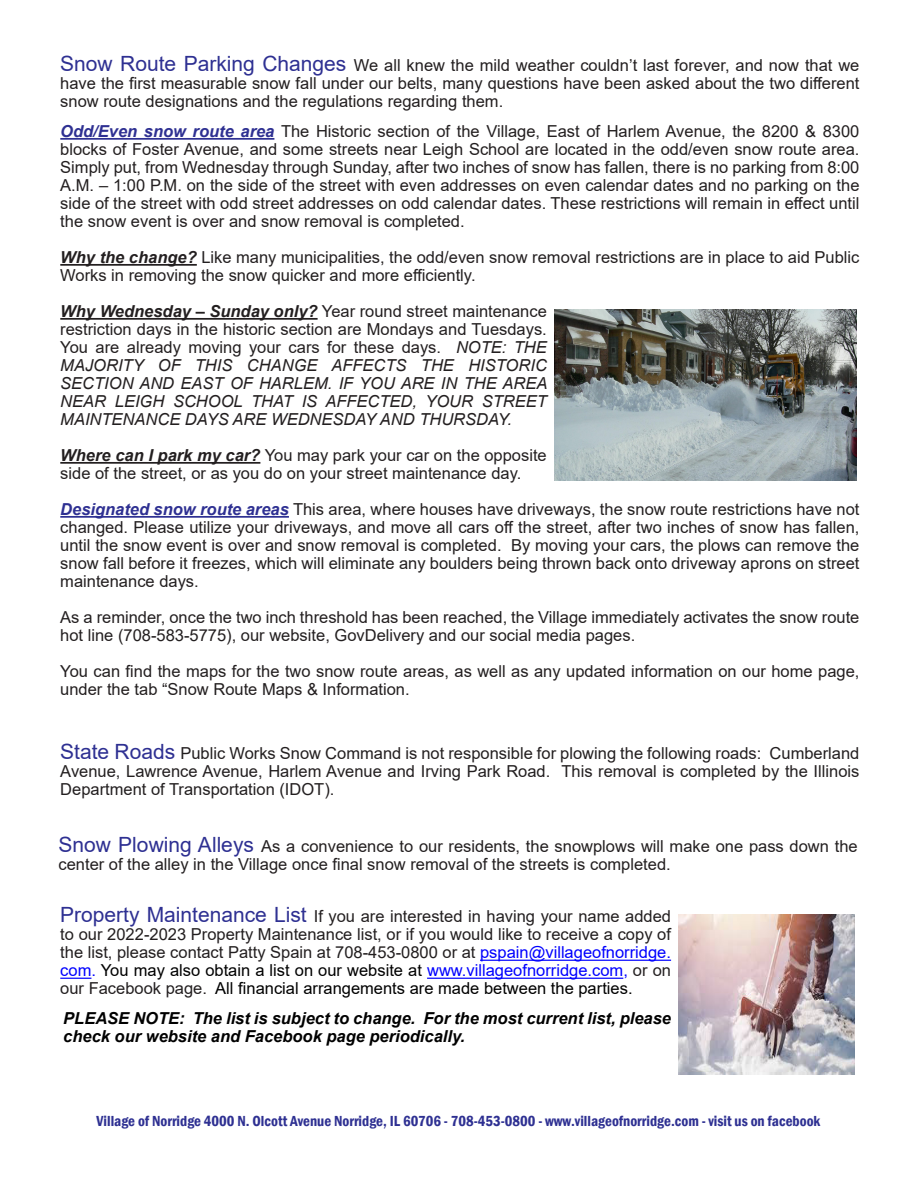
<style>
.page{position:relative;width:918px;height:1188px;background:#fff}
.page>*{position:absolute;margin:0;border:0;box-sizing:border-box;transform-origin:0 0}
.Body{font:16.5px/18px "Arial";color:#231f20}
.Body_Headings{font:16.5px/18px "Arial";color:#231f20;text-align:justify}
.Body-2{font:italic 16.5px/18px "Arial";color:#231f20;text-align:justify}
.Body_Headings-2{font:italic 700 16.5px/18px "Arial";color:#000}
.t1{font:600 condensed 15px "Franklin Gothic";color:#2e3092}
.s1{font-size:21px;color:#2e3092}
.s2{font-weight:700;font-style:italic;color:#2e3092}
.s3{font-weight:700;font-style:italic}
.s4{font-weight:700}
.s5{font-style:normal}
.s6{color:#00f}
.s7{color:#000}
</style>
<div class="page">
<hr style="left:60px;top:138px;width:214px;height:2px;background:#2e3092">
<hr style="left:60px;top:264px;width:137px;height:2px;background:#231f20">
<hr style="left:60px;top:318px;width:258px;height:2px;background:#231f20">
<hr style="left:60px;top:462px;width:200px;height:2px;background:#231f20">
<hr style="left:60px;top:516px;width:229px;height:2px;background:#2e3092">
<img style="left:554px;top:310px;width:303px;height:171px">
<hr style="left:480px;top:960px;width:191px;height:1px;background:#00f">
<hr style="left:60px;top:978px;width:31px;height:1px;background:#00f">
<hr style="left:427px;top:978px;width:196px;height:1px;background:#00f">
<img style="left:679px;top:914px;width:176px;height:161px">
<p class="Body_Headings" style="left:60px;top:56px;width:801px"><span class="s1">Snow Route Parking Changes</span> We all knew the mild weather couldn’t last forever, and now that we have the first measurable snow fall under our belts, many questions have been asked about the two different snow route designations and the regulations regarding them.</p>
<p class="Body" style="left:60px;top:122px;width:801px;text-align:justify"><span class="s2">Odd/Even snow route area</span> The Historic section of the Village, East of Harlem Avenue, the 8200 &amp; 8300 blocks of Foster Avenue, and some streets near Leigh School are located in the odd/even snow route area.<br>Simply put, from Wednesday through Sunday, after two inches of snow has fallen, there is no parking from 8:00<br>A.M. – 1:00 P.M. on the side of the street with even addresses on even calendar dates and no parking on the side of the street with odd street addresses on odd calendar dates. These restrictions will remain in effect until the snow event is over and snow removal is completed.</p>
<p class="Body" style="left:60px;top:248px;width:801px"><span class="s3">Why the change?</span> Like many municipalities, the odd/even snow removal restrictions are in place to aid Public<br>Works in removing the snow quicker and more efficiently.</p>
<p class="Body-2" style="left:60px;top:303px;width:489px"><span class="s4">Why Wednesday – Sunday only?</span> <span class="s5">Year round street maintenance restriction days in the historic section are Mondays and Tuesdays.<br>You are already moving your cars for these days.</span> NOTE: THE MAJORITY OF THIS CHANGE AFFECTS THE HISTORIC SECTION AND EAST OF HARLEM. IF YOU ARE IN THE AREA NEAR LEIGH SCHOOL THAT IS AFFECTED, YOUR STREET MAINTENANCE DAYS ARE WEDNESDAY AND THURSDAY.</p>
<p class="Body" style="left:60px;top:446px;width:488px"><span class="s3">Where can I park my car?</span> You may park your car on the opposite side of the street, or as you do on your street maintenance day.</p>
<p class="Body" style="left:60px;top:500px;width:801px;text-align:justify"><span class="s2">Designated snow route areas</span> This area, where houses have driveways, the snow route restrictions have not changed. Please utilize your driveways, and move all cars off the street, after two inches of snow has fallen, until the snow event is over and snow removal is completed. By moving your cars, the plows can remove the snow fall before it freezes, which will eliminate any boulders being thrown back onto driveway aprons on street maintenance days.</p>
<p class="Body" style="left:60px;top:608px;width:801px">As a reminder, once the two inch threshold has been reached, the Village immediately activates the snow route hot line (708-583-5775), our website, GovDelivery and our social media pages.</p>
<p class="Body" style="left:60px;top:662px;width:801px">You can find the maps for the two snow route areas, as well as any updated information on our home page, under the tab “Snow Route Maps &amp; Information.</p>
<p class="Body_Headings" style="left:60px;top:744px;width:801px"><span class="s1">State Roads</span> Public Works Snow Command is not responsible for plowing the following roads: Cumberland Avenue, Lawrence Avenue, Harlem Avenue and Irving Park Road. This removal is completed by the Illinois Department of Transportation (IDOT).</p>
<p class="Body_Headings" style="left:58px;top:837px;width:801px"><span class="s1">Snow Plowing Alleys</span> As a convenience to our residents, the snowplows will make one pass down the center of the alley in the Village once final snow removal of the streets is completed.</p>
<p class="Body_Headings" style="left:60px;top:908px;width:612px"><span class="s1">Property Maintenance List</span> If you are interested in having your name added to our 2022-2023 Property Maintenance list, or if you would like to receive a copy of the list, please contact Patty Spain at 708-453-0800 or at <span class="s6">pspain@villageofnorridge. com.</span> <span class="s7">You may also obtain a list on our website at</span> <span class="s6">www.villageofnorridge.com,</span> or on our Facebook page. <span class="s7">All financial arrangements are made between the parties.</span></p>
<p class="Body_Headings-2" style="left:63px;top:1010px;width:609px">PLEASE NOTE: The list is subject to change. For the most current list, please check our website and Facebook page periodically.</p>
<p class="t1" style="left:97px;top:1111px;width:725px">Village of Norridge 4000 N. Olcott Avenue Norridge, IL 60706 - 708-453-0800 - www.villageofnorridge.com - visit us on facebook</p>
</div>
